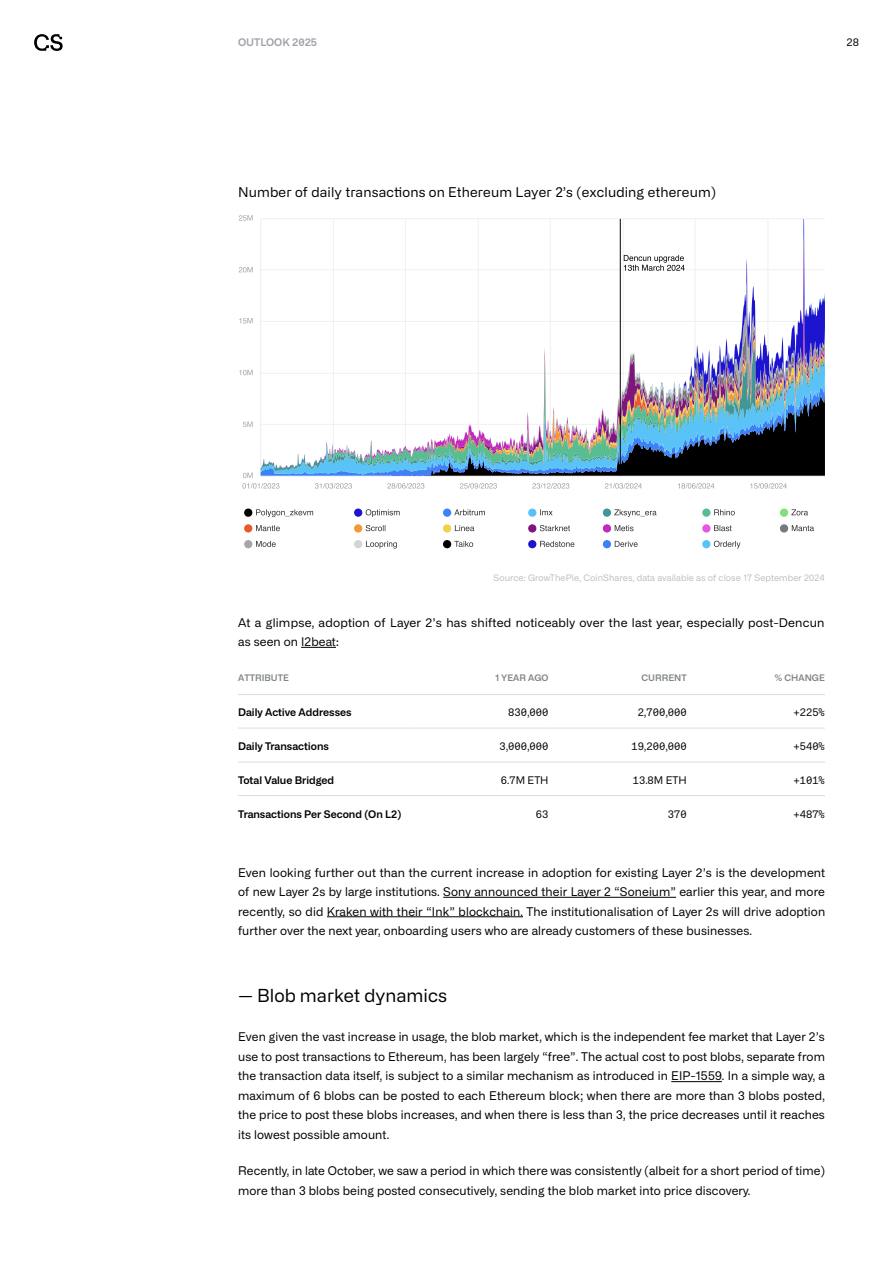
<style>
.page{position:relative;width:893px;height:1263px;background:#fff}
.page>*{position:absolute;margin:0;border:0;box-sizing:border-box;transform-origin:0 0}
.t1{font:18px "Alliance No.2";color:#000}
.t2{font:13.5px "Alliance No.2";letter-spacing:.01em;color:#000}
.t3{font:12px/19.5px "Alliance No.1";letter-spacing:.01em;color:#000}
.t4{font:600 10.5px "Alliance No.1";color:#000}
.t5{font:10.5px "Alliance No.1";color:#000}
.t6{font:600 10.5px "Alliance No.1";color:#a0a0aa}
.t7{font:9px "Alliance No.1";letter-spacing:.01em;color:#bebebe}
.t8{font:600 9px "Alliance No.1";color:#818586}
</style>
<div class="page">
<svg style="left:34px;top:34px;width:29px;height:17px"></svg>
<hr style="left:301px;top:647px;width:35px;height:1px;background:#000">
<svg style="left:244px;top:508px;width:69px;height:9px"></svg>
<svg style="left:244px;top:524px;width:36px;height:8px"></svg>
<svg style="left:244px;top:540px;width:32px;height:8px"></svg>
<svg style="left:354px;top:508px;width:46px;height:9px"></svg>
<svg style="left:354px;top:524px;width:31px;height:8px"></svg>
<svg style="left:354px;top:540px;width:43px;height:9px"></svg>
<svg style="left:443px;top:508px;width:42px;height:9px"></svg>
<svg style="left:443px;top:524px;width:31px;height:8px"></svg>
<svg style="left:443px;top:540px;width:30px;height:8px"></svg>
<svg style="left:528px;top:508px;width:25px;height:9px"></svg>
<svg style="left:528px;top:524px;width:42px;height:8px"></svg>
<svg style="left:528px;top:540px;width:46px;height:8px"></svg>
<svg style="left:603px;top:508px;width:54px;height:9px"></svg>
<svg style="left:603px;top:524px;width:30px;height:8px"></svg>
<svg style="left:603px;top:540px;width:35px;height:8px"></svg>
<svg style="left:702px;top:508px;width:33px;height:9px"></svg>
<svg style="left:702px;top:524px;width:30px;height:8px"></svg>
<svg style="left:702px;top:540px;width:38px;height:9px"></svg>
<svg style="left:780px;top:508px;width:28px;height:9px"></svg>
<svg style="left:780px;top:524px;width:34px;height:8px"></svg>
<hr style="left:261px;top:218px;width:564px;height:1px;background:#f0f0f0">
<hr style="left:261px;top:476px;width:564px;height:1px;background:#f0f0f0">
<hr style="left:260px;top:219px;width:1px;height:257px;background:#f0f0f0">
<svg style="left:315px;top:483px;width:37px;height:6px"></svg>
<svg style="left:387px;top:483px;width:37px;height:6px"></svg>
<svg style="left:460px;top:483px;width:37px;height:6px"></svg>
<svg style="left:532px;top:483px;width:37px;height:6px"></svg>
<svg style="left:605px;top:483px;width:37px;height:6px"></svg>
<svg style="left:678px;top:483px;width:36px;height:6px"></svg>
<svg style="left:750px;top:483px;width:37px;height:6px"></svg>
<svg style="left:242px;top:473px;width:37px;height:16px"></svg>
<svg style="left:243px;top:421px;width:10px;height:6px"></svg>
<svg style="left:239px;top:370px;width:14px;height:5px"></svg>
<svg style="left:239px;top:318px;width:14px;height:5px"></svg>
<svg style="left:239px;top:267px;width:14px;height:5px"></svg>
<svg style="left:239px;top:215px;width:14px;height:6px"></svg>
<svg style="left:261px;top:471px;width:564px;height:3px;background:#24446b"></svg>
<svg style="left:264px;top:219px;width:561px;height:249px"></svg>
<svg style="left:624px;top:255px;width:61px;height:16px"></svg>
<hr style="left:620px;top:219px;width:1px;height:256px;background:#000">
<hr style="left:238px;top:694px;width:176px;height:1px;background:#d9dcde">
<hr style="left:414px;top:694px;width:135px;height:1px;background:#d9dcde">
<hr style="left:549px;top:694px;width:138px;height:1px;background:#d9dcde">
<hr style="left:687px;top:694px;width:138px;height:1px;background:#d9dcde">
<hr style="left:238px;top:728px;width:176px;height:1px;background:#d9dcde">
<hr style="left:414px;top:728px;width:135px;height:1px;background:#d9dcde">
<hr style="left:549px;top:728px;width:138px;height:1px;background:#d9dcde">
<hr style="left:687px;top:728px;width:138px;height:1px;background:#d9dcde">
<hr style="left:238px;top:762px;width:176px;height:1px;background:#d9dcde">
<hr style="left:414px;top:762px;width:135px;height:1px;background:#d9dcde">
<hr style="left:549px;top:762px;width:138px;height:1px;background:#d9dcde">
<hr style="left:687px;top:762px;width:138px;height:1px;background:#d9dcde">
<hr style="left:238px;top:795px;width:176px;height:1px;background:#d9dcde">
<hr style="left:414px;top:795px;width:135px;height:1px;background:#d9dcde">
<hr style="left:549px;top:795px;width:138px;height:1px;background:#d9dcde">
<hr style="left:687px;top:795px;width:138px;height:1px;background:#d9dcde">
<hr style="left:443px;top:897px;width:233px;height:1px;background:#000">
<hr style="left:327px;top:916px;width:196px;height:1px;background:#000">
<hr style="left:671px;top:1081px;width:51px;height:1px;background:#000">
<p class="t6" style="left:238px;top:36px;width:81px">OUTLOOK 2025</p>
<p class="t5" style="left:846px;top:36px;width:14px">28</p>
<p class="t2" style="left:238px;top:184px;width:480px">Number of daily transactions on Ethereum Layer 2’s (excluding ethereum)</p>
<p class="t7" style="left:493px;top:572px;width:333px">Source: GrowThePie, CoinShares, data available as of close 17 September 2024</p>
<p class="t3" style="left:238px;top:612px;width:588px">At a glimpse, adoption of Layer 2’s has shifted noticeably over the last year, especially post-Dencun as seen on I2beat:</p>
<p class="t8" style="left:238px;top:672px;width:52px">ATTRIBUTE</p>
<p class="t8" style="left:495px;top:672px;width:55px">1 YEAR AGO</p>
<p class="t8" style="left:641px;top:672px;width:47px">CURRENT</p>
<p class="t8" style="left:775px;top:672px;width:52px">% CHANGE</p>
<p class="t4" style="left:238px;top:706px;width:115px">Daily Active Addresses</p>
<p class="t5" style="left:508px;top:706px;width:42px">830,000</p>
<p class="t5" style="left:638px;top:706px;width:51px">2,700,000</p>
<p class="t5" style="left:793px;top:706px;width:33px">+225%</p>
<p class="t4" style="left:238px;top:739px;width:92px">Daily Transactions</p>
<p class="t5" style="left:499px;top:739px;width:51px">3,000,000</p>
<p class="t5" style="left:631px;top:739px;width:57px">19,200,000</p>
<p class="t5" style="left:793px;top:739px;width:33px">+540%</p>
<p class="t4" style="left:238px;top:773px;width:98px">Total Value Bridged</p>
<p class="t5" style="left:501px;top:773px;width:49px">6.7M ETH</p>
<p class="t5" style="left:633px;top:773px;width:56px">13.8M ETH</p>
<p class="t5" style="left:793px;top:773px;width:33px">+101%</p>
<p class="t4" style="left:238px;top:807px;width:165px">Transactions Per Second (On L2)</p>
<p class="t5" style="left:536px;top:807px;width:14px">63</p>
<p class="t5" style="left:668px;top:807px;width:20px">370</p>
<p class="t5" style="left:793px;top:807px;width:33px">+487%</p>
<p class="t3" style="left:238px;top:862px;width:589px;text-align:justify">Even looking further out than the current increase in adoption for existing Layer 2’s is the development of new Layer 2s by large institutions. Sony announced their Layer 2 “Soneium” earlier this year, and more recently, so did Kraken with their “Ink” blockchain. The institutionalisation of Layer 2s will drive adoption further over the next year, onboarding users who are already customers of these businesses.</p>
<h1 class="t1" style="left:238px;top:984px;width:211px">— Blob market dynamics</h1>
<p class="t3" style="left:238px;top:1027px;width:588px;text-align:justify">Even given the vast increase in usage, the blob market, which is the independent fee market that Layer 2’s use to post transactions to Ethereum, has been largely “free”. The actual cost to post blobs, separate from the transaction data itself, is subject to a similar mechanism as introduced in EIP-1559. In a simple way, a maximum of 6 blobs can be posted to each Ethereum block; when there are more than 3 blobs posted, the price to post these blobs increases, and when there is less than 3, the price decreases until it reaches its lowest possible amount.</p>
<p class="t3" style="left:238px;top:1161px;width:588px">Recently, in late October, we saw a period in which there was consistently (albeit for a short period of time) more than 3 blobs being posted consecutively, sending the blob market into price discovery.</p>
</div>
